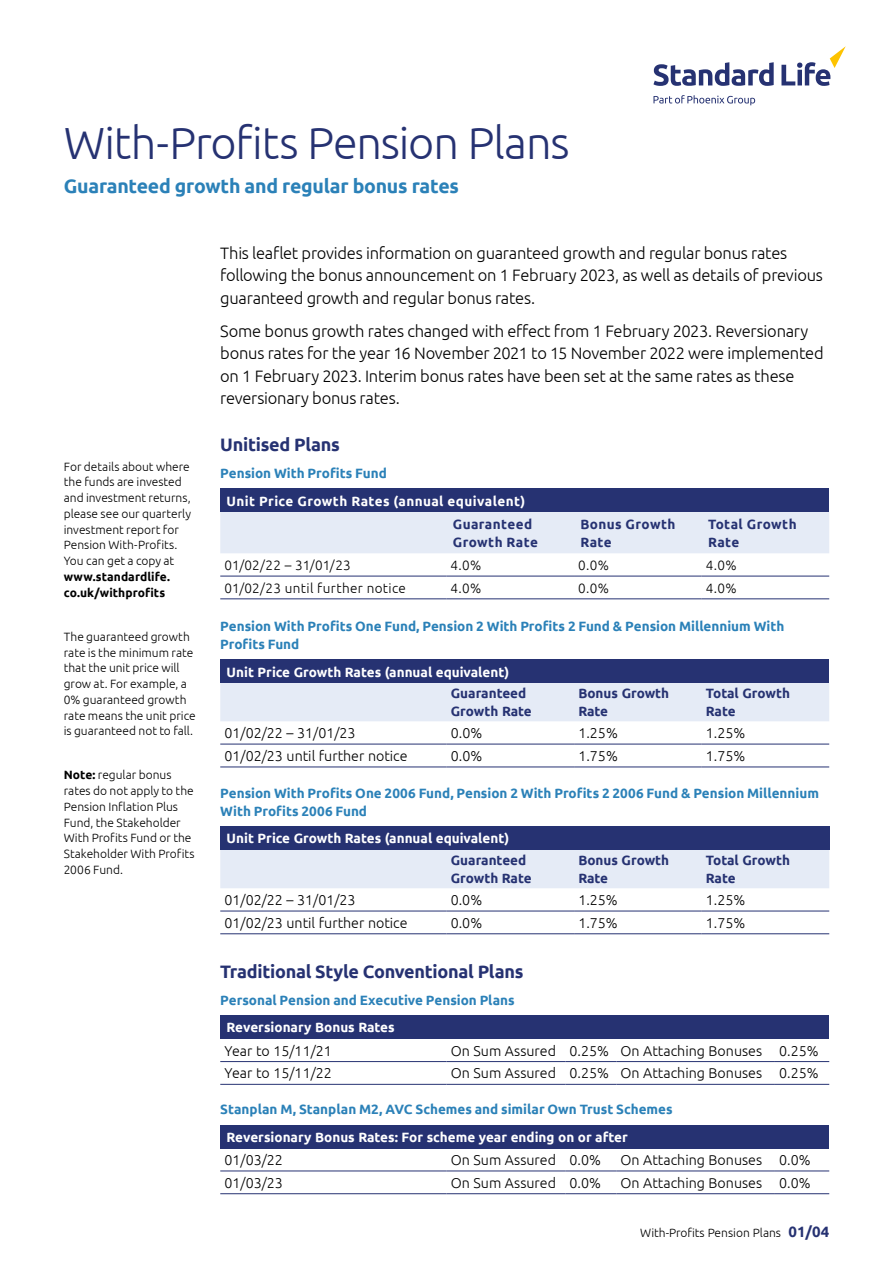
<style>
.page{position:relative;width:893px;height:1263px;background:#fff}
.page>*{position:absolute;margin:0;border:0;box-sizing:border-box;transform-origin:0 0}
.t1{font:300 45px "Ubuntu";letter-spacing:-.025em;color:#263272}
.t2{font:700 19.5px "Ubuntu";letter-spacing:-.015em;color:#2b81b8}
.t3{font:700 18px "Ubuntu";letter-spacing:-.015em;color:#263272}
.t4{font:300 16.5px/22.5px "Ubuntu";letter-spacing:-.015em;color:#000}
.t5{font:300 14.25px "Ubuntu";color:#000}
.t6{font:700 13.5px/18px "Ubuntu";color:#2b81b8}
.t7{font:700 13.5px "Ubuntu";color:#fff}
.t8{font:700 13.5px/18px "Ubuntu";color:#263272}
.t9{font:700 13.5px/18px "Ubuntu";letter-spacing:.03em;color:#263272}
.t10{font:300 13.5px "Ubuntu";letter-spacing:.025em;color:#000}
.t11{font:700 13.5px "Ubuntu";letter-spacing:.03em;color:#fff}
.t12{font:300 13.5px "Ubuntu";color:#000}
.t13{font:300 12px/15.8px "Ubuntu";color:#000}
.t14{font:700 12px/15.8px "Ubuntu";letter-spacing:.005em;color:#000}
.s1{font-weight:700}
.s2{font-weight:700;font-size:15px;color:#263272}
</style>
<div class="page">
<div style="left:220px;top:489px;width:609px;height:23px;background:#263272"></div>
<div style="left:220px;top:512px;width:609px;height:41px;background:#e5ebf6"></div>
<hr style="left:220px;top:576px;width:226px;height:1px;background:#263272">
<hr style="left:446px;top:576px;width:128px;height:1px;background:#263272">
<hr style="left:220px;top:598px;width:226px;height:1px;background:#263272">
<hr style="left:446px;top:598px;width:128px;height:1px;background:#263272">
<hr style="left:574px;top:576px;width:128px;height:1px;background:#263272">
<hr style="left:702px;top:576px;width:127px;height:1px;background:#263272">
<hr style="left:574px;top:598px;width:128px;height:1px;background:#263272">
<hr style="left:702px;top:598px;width:127px;height:1px;background:#263272">
<div style="left:220px;top:660px;width:609px;height:23px;background:#263272"></div>
<div style="left:220px;top:683px;width:609px;height:38px;background:#e5ebf6"></div>
<hr style="left:220px;top:744px;width:227px;height:1px;background:#263272">
<hr style="left:447px;top:744px;width:127px;height:1px;background:#263272">
<hr style="left:220px;top:766px;width:227px;height:1px;background:#263272">
<hr style="left:447px;top:766px;width:127px;height:1px;background:#263272">
<hr style="left:574px;top:744px;width:128px;height:1px;background:#263272">
<hr style="left:702px;top:744px;width:127px;height:1px;background:#263272">
<hr style="left:574px;top:766px;width:128px;height:1px;background:#263272">
<hr style="left:702px;top:766px;width:127px;height:1px;background:#263272">
<div style="left:220px;top:827px;width:609px;height:23px;background:#263272"></div>
<div style="left:220px;top:850px;width:609px;height:38px;background:#e5ebf6"></div>
<hr style="left:220px;top:911px;width:226px;height:1px;background:#263272">
<hr style="left:446px;top:911px;width:128px;height:1px;background:#263272">
<hr style="left:220px;top:933px;width:226px;height:1px;background:#263272">
<hr style="left:446px;top:933px;width:128px;height:1px;background:#263272">
<hr style="left:574px;top:911px;width:128px;height:1px;background:#263272">
<hr style="left:702px;top:911px;width:127px;height:1px;background:#263272">
<hr style="left:574px;top:933px;width:128px;height:1px;background:#263272">
<hr style="left:702px;top:933px;width:127px;height:1px;background:#263272">
<div style="left:220px;top:1015px;width:609px;height:24px;background:#263272"></div>
<hr style="left:220px;top:1061px;width:227px;height:1px;background:#263272">
<hr style="left:447px;top:1061px;width:118px;height:1px;background:#263272">
<hr style="left:220px;top:1084px;width:227px;height:1px;background:#263272">
<hr style="left:447px;top:1084px;width:118px;height:1px;background:#263272">
<hr style="left:565px;top:1061px;width:51px;height:1px;background:#263272">
<hr style="left:616px;top:1061px;width:159px;height:1px;background:#263272">
<hr style="left:775px;top:1061px;width:54px;height:1px;background:#263272">
<hr style="left:565px;top:1084px;width:51px;height:1px;background:#263272">
<hr style="left:616px;top:1084px;width:159px;height:1px;background:#263272">
<hr style="left:775px;top:1084px;width:54px;height:1px;background:#263272">
<div style="left:220px;top:1125px;width:609px;height:23px;background:#263272"></div>
<hr style="left:220px;top:1170px;width:227px;height:1px;background:#263272">
<hr style="left:447px;top:1170px;width:118px;height:1px;background:#263272">
<hr style="left:220px;top:1193px;width:227px;height:1px;background:#263272">
<hr style="left:447px;top:1193px;width:118px;height:1px;background:#263272">
<hr style="left:565px;top:1170px;width:51px;height:1px;background:#263272">
<hr style="left:616px;top:1170px;width:159px;height:1px;background:#263272">
<hr style="left:775px;top:1170px;width:54px;height:1px;background:#263272">
<hr style="left:565px;top:1193px;width:51px;height:1px;background:#263272">
<hr style="left:616px;top:1193px;width:159px;height:1px;background:#263272">
<hr style="left:775px;top:1193px;width:54px;height:1px;background:#263272">
<svg style="left:653px;top:62px;width:121px;height:24px"></svg>
<svg style="left:781px;top:46px;width:65px;height:40px"></svg>
<svg style="left:653px;top:95px;width:102px;height:10px"></svg>
<h1 class="t1" style="left:64px;top:116px;width:507px">With-Profits Pension Plans</h1>
<h2 class="t2" style="left:64px;top:174px;width:397px">Guaranteed growth and regular bonus rates</h2>
<p class="t13" style="left:64px;top:458px;width:129px">For details about where the funds are invested and investment returns, please see our quarterly investment report for<br>Pension With-Profits.<br>You can get a copy at</p>
<p class="t14" style="left:64px;top:569px;width:108px">www.standardlife. co.uk/withprofits</p>
<p class="t13" style="left:64px;top:628px;width:134px">The guaranteed growth rate is the minimum rate that the unit price will grow at. For example, a<br>0% guaranteed growth rate means the unit price is guaranteed not to fall.</p>
<p class="t13" style="left:64px;top:767px;width:132px"><span class="s1">Note:</span> regular bonus rates do not apply to the<br>Pension Inflation Plus<br>Fund, the Stakeholder<br>With Profits Fund or the<br>Stakeholder With Profits<br>2006 Fund.</p>
<h3 class="t4" style="left:220px;top:241px;width:604px">This leaflet provides information on guaranteed growth and regular bonus rates following the bonus announcement on 1 February 2023, as well as details of previous guaranteed growth and regular bonus rates.</h3>
<p class="t4" style="left:220px;top:319px;width:605px">Some bonus growth rates changed with effect from 1 February 2023. Reversionary bonus rates for the year 16 November 2021 to 15 November 2022 were implemented on 1 February 2023. Interim bonus rates have been set at the same rates as these reversionary bonus rates.</p>
<h3 class="t3" style="left:220px;top:434px;width:121px">Unitised Plans</h3>
<p class="t6" style="left:220px;top:464px;width:168px">Pension With Profits Fund</p>
<p class="t11" style="left:227px;top:493px;width:300px">Unit Price Growth Rates (annual equivalent)</p>
<p class="t9" style="left:453px;top:515px;width:87px">Guaranteed<br>Growth Rate</p>
<p class="t9" style="left:580px;top:515px;width:97px">Bonus Growth<br>Rate</p>
<p class="t9" style="left:708px;top:515px;width:90px">Total Growth<br>Rate</p>
<p class="t12" style="left:224px;top:557px;width:128px">01/02/22 – 31/01/23</p>
<p class="t10" style="left:451px;top:557px;width:32px">4.0%</p>
<p class="t10" style="left:578px;top:557px;width:32px">0.0%</p>
<p class="t10" style="left:706px;top:557px;width:32px">4.0%</p>
<p class="t10" style="left:224px;top:580px;width:183px">01/02/23 until further notice</p>
<p class="t10" style="left:451px;top:580px;width:32px">4.0%</p>
<p class="t10" style="left:578px;top:580px;width:32px">0.0%</p>
<p class="t10" style="left:706px;top:580px;width:32px">4.0%</p>
<p class="t6" style="left:220px;top:617px;width:566px">Pension With Profits One Fund, Pension 2 With Profits 2 Fund &amp; Pension Millennium With<br>Profits Fund</p>
<p class="t7" style="left:227px;top:663px;width:284px">Unit Price Growth Rates (annual equivalent)</p>
<p class="t8" style="left:451px;top:684px;width:82px">Guaranteed<br>Growth Rate</p>
<p class="t8" style="left:578px;top:684px;width:92px">Bonus Growth<br>Rate</p>
<p class="t8" style="left:706px;top:684px;width:86px">Total Growth<br>Rate</p>
<p class="t5" style="left:225px;top:724px;width:133px">01/02/22 – 31/01/23</p>
<p class="t5" style="left:451px;top:724px;width:33px">0.0%</p>
<p class="t5" style="left:578px;top:724px;width:41px">1.25%</p>
<p class="t5" style="left:706px;top:724px;width:41px">1.25%</p>
<p class="t5" style="left:225px;top:747px;width:185px">01/02/23 until further notice</p>
<p class="t5" style="left:451px;top:747px;width:33px">0.0%</p>
<p class="t5" style="left:578px;top:747px;width:41px">1.75%</p>
<p class="t5" style="left:706px;top:747px;width:41px">1.75%</p>
<p class="t6" style="left:220px;top:784px;width:600px">Pension With Profits One 2006 Fund, Pension 2 With Profits 2 2006 Fund &amp; Pension Millennium<br>With Profits 2006 Fund</p>
<p class="t7" style="left:227px;top:830px;width:284px">Unit Price Growth Rates (annual equivalent)</p>
<p class="t8" style="left:451px;top:851px;width:82px">Guaranteed<br>Growth Rate</p>
<p class="t8" style="left:578px;top:851px;width:92px">Bonus Growth<br>Rate</p>
<p class="t8" style="left:706px;top:851px;width:86px">Total Growth<br>Rate</p>
<p class="t5" style="left:225px;top:891px;width:133px">01/02/22 – 31/01/23</p>
<p class="t5" style="left:451px;top:891px;width:33px">0.0%</p>
<p class="t5" style="left:578px;top:891px;width:41px">1.25%</p>
<p class="t5" style="left:706px;top:891px;width:41px">1.25%</p>
<p class="t5" style="left:224px;top:914px;width:185px">01/02/23 until further notice</p>
<p class="t5" style="left:451px;top:914px;width:33px">0.0%</p>
<p class="t5" style="left:578px;top:914px;width:41px">1.75%</p>
<p class="t5" style="left:706px;top:914px;width:41px">1.75%</p>
<h3 class="t3" style="left:220px;top:961px;width:305px">Traditional Style Conventional Plans</h3>
<p class="t6" style="left:220px;top:991px;width:296px">Personal Pension and Executive Pension Plans</p>
<p class="t7" style="left:227px;top:1019px;width:170px">Reversionary Bonus Rates</p>
<p class="t5" style="left:225px;top:1042px;width:109px">Year to 15/11/21</p>
<p class="t5" style="left:451px;top:1042px;width:369px">On Sum Assured 0.25% On Attaching Bonuses 0.25%</p>
<p class="t5" style="left:225px;top:1065px;width:109px">Year to 15/11/22</p>
<p class="t5" style="left:451px;top:1065px;width:369px">On Sum Assured 0.25% On Attaching Bonuses 0.25%</p>
<p class="t6" style="left:220px;top:1100px;width:454px">Stanplan M, Stanplan M2, AVC Schemes and similar Own Trust Schemes</p>
<p class="t7" style="left:227px;top:1129px;width:403px">Reversionary Bonus Rates: For scheme year ending on or after</p>
<p class="t5" style="left:225px;top:1151px;width:60px">01/03/22</p>
<p class="t5" style="left:451px;top:1151px;width:152px">On Sum Assured 0.0%</p>
<p class="t5" style="left:621px;top:1151px;width:191px">On Attaching Bonuses 0.0%</p>
<p class="t5" style="left:225px;top:1174px;width:60px">01/03/23</p>
<p class="t5" style="left:451px;top:1174px;width:152px">On Sum Assured 0.0%</p>
<p class="t5" style="left:621px;top:1174px;width:191px">On Attaching Bonuses 0.0%</p>
<p class="t13" style="left:640px;top:1224px;width:190px">With-Profits Pension Plans <span class="s2">01/04</span></p>
</div>
